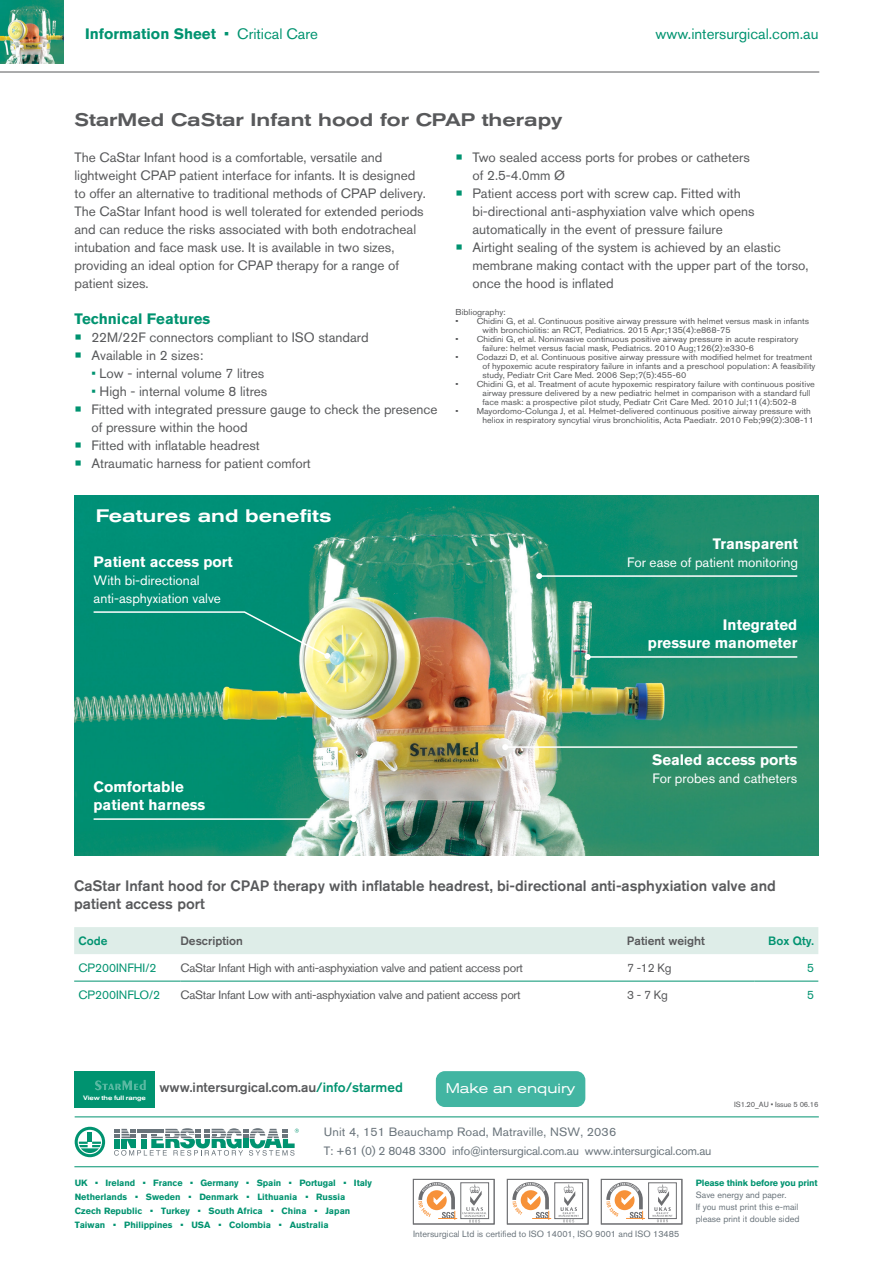
<style>
.page{position:relative;width:893px;height:1263px;background:#fff}
.page>*{position:absolute;margin:0;border:0;box-sizing:border-box;transform-origin:0 0}
.t1{font:500 expanded 18px "Akzidenz Grotesk BQ";color:#58595b}
.t2{font:500 expanded 18px "Akzidenz Grotesk BQ";color:#fff}
.t3{font:500 15px/18px "Akzidenz Grotesk BQ";color:#58595b}
.t4{font:700 15px/18px "Akzidenz Grotesk BQ";color:#fff;text-align:right}
.t5{font:700 15px "Akzidenz Grotesk BQ";color:#009370}
.t6{font:15px "Akzidenz Grotesk BQ";color:#009370}
.t7{font:expanded 13.95px "Akzidenz Grotesk Pro";color:#fff}
.t8{font:13.5px/18px "Akzidenz Grotesk BQ";color:#58595b}
.t9{font:13.5px/18px "Akzidenz Grotesk BQ";color:#fff}
.t10{font:500 13.5px "Akzidenz Grotesk BQ";color:#58595b}
.t11{font:12px "Akzidenz Grotesk BQ";letter-spacing:-.02em;color:#58595b}
.t12{font:12px/18.3px "Akzidenz Grotesk Pro";letter-spacing:-.015em;color:#6a747b;scale:1.04 1}
.t13{font:12px "Akzidenz Grotesk BQ";color:#009370}
.t14{font:500 12px "Akzidenz Grotesk BQ";color:#58595b}
.t15{font:500 12px "Akzidenz Grotesk BQ";color:#009370}
.t16{font:700 9px/14px "Akzidenz Grotesk Pro";color:#009370}
.t17{font:9px/12px "Akzidenz Grotesk Pro";color:#6a747b}
.t18{font:8.55px/9px "Akzidenz Grotesk BQ";color:#58595b;scale:1.05 1}
.t19{font:7.5px "Akzidenz Grotesk BQ";letter-spacing:-.01em;color:#58595b}
.t20{font:500 expanded 6.3px "Akzidenz Grotesk BQ";letter-spacing:-.015em;color:#fff;scale:.94 1}
.s1{font-weight:400}
.s2{font-size:22.5px;color:#009370}
.s3{color:#009370}
</style>
<div class="page">
<hr style="left:0;top:72px;width:819px;height:1px;background:#58595b">
<img style="left:0;top:0;width:64px;height:63px">
<svg style="left:114px;top:1128px;width:185px;height:28px"></svg>
<svg style="left:75px;top:1127px;width:30px;height:30px"></svg>
<hr style="left:75px;top:1116px;width:744px;height:1px;background:#009370">
<hr style="left:74px;top:1166px;width:745px;height:1px;background:#009370">
<svg style="left:606px;top:1182px;width:71px;height:40px"></svg>
<div style="left:601px;top:1179px;width:81px;height:45px;border:1px solid #6d6e71"></div>
<svg style="left:418px;top:1182px;width:72px;height:40px"></svg>
<div style="left:413px;top:1179px;width:81px;height:45px;border:1px solid #6d6e71"></div>
<svg style="left:512px;top:1182px;width:72px;height:40px"></svg>
<div style="left:507px;top:1179px;width:81px;height:45px;border:1px solid #6d6e71"></div>
<img style="left:74px;top:495px;width:745px;height:360px">
<hr style="left:539px;top:575px;width:258px;height:2px;background:#fff">
<svg style="left:536px;top:573px;width:6px;height:6px"></svg>
<hr style="left:588px;top:656px;width:209px;height:2px;background:#fff">
<svg style="left:585px;top:654px;width:6px;height:6px"></svg>
<hr style="left:94px;top:818px;width:260px;height:2px;background:#fff">
<svg style="left:351px;top:816px;width:6px;height:6px"></svg>
<hr style="left:505px;top:746px;width:292px;height:2px;background:#fff">
<svg style="left:502px;top:744px;width:6px;height:6px"></svg>
<svg style="left:92px;top:611px;width:238px;height:48px;background:#209a7f"></svg>
<div style="left:74px;top:927px;width:744px;height:27px;background:#deede8"></div>
<hr style="left:74px;top:981px;width:106px;height:1px;background:#009370">
<hr style="left:180px;top:981px;width:447px;height:1px;background:#009370">
<hr style="left:627px;top:981px;width:127px;height:1px;background:#009370">
<hr style="left:754px;top:981px;width:64px;height:1px;background:#009370">
<div style="left:74px;top:1071px;width:80px;height:36px;background:#009370"></div>
<svg style="left:95px;top:1080px;width:51px;height:10px"></svg>
<div style="left:436px;top:1071px;width:149px;height:36px;background:#42b5a2;border-radius:9px"></div>
<p class="t5" style="left:85px;top:25px;width:234px">Information Sheet <span class="s1">• Critical Care</span></p>
<p class="t6" style="left:656px;top:25px;width:164px">www.intersurgical.com.au</p>
<h1 class="t1" style="left:74px;top:109px;width:489px">StarMed CaStar Infant hood for CPAP therapy</h1>
<p class="t8" style="left:74px;top:148px;width:353px">The CaStar Infant hood is a comfortable, versatile and lightweight CPAP patient interface for infants. It is designed to offer an alternative to traditional methods of CPAP delivery.<br>The CaStar Infant hood is well tolerated for extended periods and can reduce the risks associated with both endotracheal intubation and face mask use. It is available in two sizes, providing an ideal option for CPAP therapy for a range of patient sizes.</p>
<p class="t5" style="left:74px;top:310px;width:137px">Technical Features</p>
<p class="t8" style="left:74px;top:328px;width:296px"><span class="s2">•</span> 22M/22F connectors compliant to ISO standard</p>
<p class="t8" style="left:74px;top:346px;width:130px"><span class="s2">•</span> Available in 2 sizes:</p>
<p class="t8" style="left:91px;top:364px;width:174px"><span class="s3">•</span> Low - internal volume 7 litres</p>
<p class="t8" style="left:91px;top:382px;width:177px"><span class="s3">•</span> High - internal volume 8 litres</p>
<p class="t8" style="left:91px;top:400px;width:348px;text-indent:-17px"><span class="s2">•</span> Fitted with integrated pressure gauge to check the presence of pressure within the hood</p>
<p class="t8" style="left:74px;top:436px;width:187px"><span class="s2">•</span> Fitted with inflatable headrest</p>
<p class="t8" style="left:74px;top:454px;width:238px"><span class="s2">•</span> Atraumatic harness for patient comfort</p>
<p class="t8" style="left:472px;top:148px;width:279px;text-indent:-17px"><span class="s2">•</span> Two sealed access ports for probes or catheters of 2.5-4.0mm Ø</p>
<p class="t8" style="left:472px;top:184px;width:284px;text-indent:-17px"><span class="s2">•</span> Patient access port with screw cap. Fitted with bi-directional anti-asphyxiation valve which opens automatically in the event of pressure failure</p>
<p class="t8" style="left:472px;top:238px;width:338px;text-indent:-17px"><span class="s2">•</span> Airtight sealing of the system is achieved by an elastic membrane making contact with the upper part of the torso, once the hood is inflated</p>
<p class="t18" style="left:455px;top:307px;width:49px">Bibliography:</p>
<p class="t18" style="left:482px;top:316px;width:313px;text-indent:-27px">• Chidini G, et al. Continuous positive airway pressure with helmet versus mask in infants with bronchiolitis: an RCT, Pediatrics. 2015 Apr;135(4):e868-75</p>
<p class="t18" style="left:482px;top:334px;width:302px;text-indent:-27px">• Chidini G, et al. Noninvasive continuous positive airway pressure in acute respiratory failure: helmet versus facial mask, Pediatrics. 2010 Aug;126(2):e330-6</p>
<p class="t18" style="left:482px;top:352px;width:319px;text-indent:-27px">• Codazzi D, et al. Continuous positive airway pressure with modified helmet for treatment of hypoxemic acute respiratory failure in infants and a preschool population: A feasibility study, Pediatr Crit Care Med. 2006 Sep;7(5):455-60</p>
<p class="t18" style="left:482px;top:379px;width:318px;text-indent:-27px">• Chidini G, et al. Treatment of acute hypoxemic respiratory failure with continuous positive airway pressure delivered by a new pediatric helmet in comparison with a standard full face mask: a prospective pilot study, Pediatr Crit Care Med. 2010 Jul;11(4):502-8</p>
<p class="t18" style="left:482px;top:406px;width:317px;text-indent:-27px">• Mayordomo-Colunga J, et al. Helmet-delivered continuous positive airway pressure with heliox in respiratory syncytial virus bronchiolitis, Acta Paediatr. 2010 Feb;99(2):308-11</p>
<h1 class="t2" style="left:96px;top:505px;width:237px">Features and benefits</h1>
<p class="t4" style="left:94px;top:553px;width:141px">Patient access port</p>
<p class="t9" style="left:94px;top:571px;width:129px">With bi-directional anti-asphyxiation valve</p>
<p class="t4" style="left:94px;top:778px;width:113px;text-align:left">Comfortable patient harness</p>
<p class="t4" style="left:713px;top:535px;width:87px">Transparent</p>
<p class="t9" style="left:627px;top:553px;width:172px">For ease of patient monitoring</p>
<p class="t4" style="left:648px;top:616px;width:151px">Integrated<br>pressure manometer</p>
<p class="t4" style="left:652px;top:751px;width:147px">Sealed access ports</p>
<p class="t9" style="left:652px;top:769px;width:146px">For probes and catheters</p>
<p class="t3" style="left:74px;top:876px;width:703px">CaStar Infant hood for CPAP therapy with inflatable headrest, bi-directional anti-asphyxiation valve and patient access port</p>
<p class="t15" style="left:78px;top:933px;width:30px">Code</p>
<p class="t14" style="left:180px;top:933px;width:64px">Description</p>
<p class="t14" style="left:627px;top:933px;width:79px">Patient weight</p>
<p class="t15" style="left:768px;top:933px;width:47px">Box Qty.</p>
<p class="t13" style="left:78px;top:961px;width:79px">CP200INFHI/2</p>
<p class="t11" style="left:180px;top:961px;width:344px">CaStar Infant High with anti-asphyxiation valve and patient access port</p>
<p class="t11" style="left:627px;top:961px;width:46px">7 -12 Kg</p>
<p class="t13" style="left:807px;top:961px;width:8px">5</p>
<p class="t13" style="left:78px;top:988px;width:83px">CP200INFLO/2</p>
<p class="t11" style="left:181px;top:988px;width:342px">CaStar Infant Low with anti-asphyxiation valve and patient access port</p>
<p class="t11" style="left:627px;top:988px;width:42px">3 - 7 Kg</p>
<p class="t13" style="left:807px;top:988px;width:8px">5</p>
<p class="t20" style="left:83px;top:1094px;width:68px">View the full range</p>
<p class="t10" style="left:159px;top:1078px;width:245px">www.intersurgical.com.au<span class="s3">/info/starmed</span></p>
<p class="t7" style="left:446px;top:1079px;width:131px">Make an enquiry</p>
<p class="t12" style="left:324px;top:1123px;width:374px">Unit 4, 151 Beauchamp Road, Matraville, NSW, 2036<br>T: +61 (0) 2 8048 3300 info@intersurgical.com.au www.intersurgical.com.au</p>
<p class="t19" style="left:734px;top:1100px;width:86px">IS1.20_AU • Issue 5 06.16</p>
<p class="t16" style="left:75px;top:1175px;width:299px">UK • Ireland • France • Germany • Spain • Portugal • Italy Netherlands • Sweden • Denmark • Lithuania • Russia Czech Republic • Turkey • South Africa • China • Japan Taiwan • Philippines • USA • Colombia • Australia</p>
<p class="t16" style="left:696px;top:1176px;width:123px">Please think before you print</p>
<p class="t17" style="left:696px;top:1189px;width:105px">Save energy and paper.<br>If you must print this e-mail please print it double sided</p>
<p class="t17" style="left:413px;top:1228px;width:268px">Intersurgical Ltd is certified to ISO 14001, ISO 9001 and ISO 13485</p>
</div>
